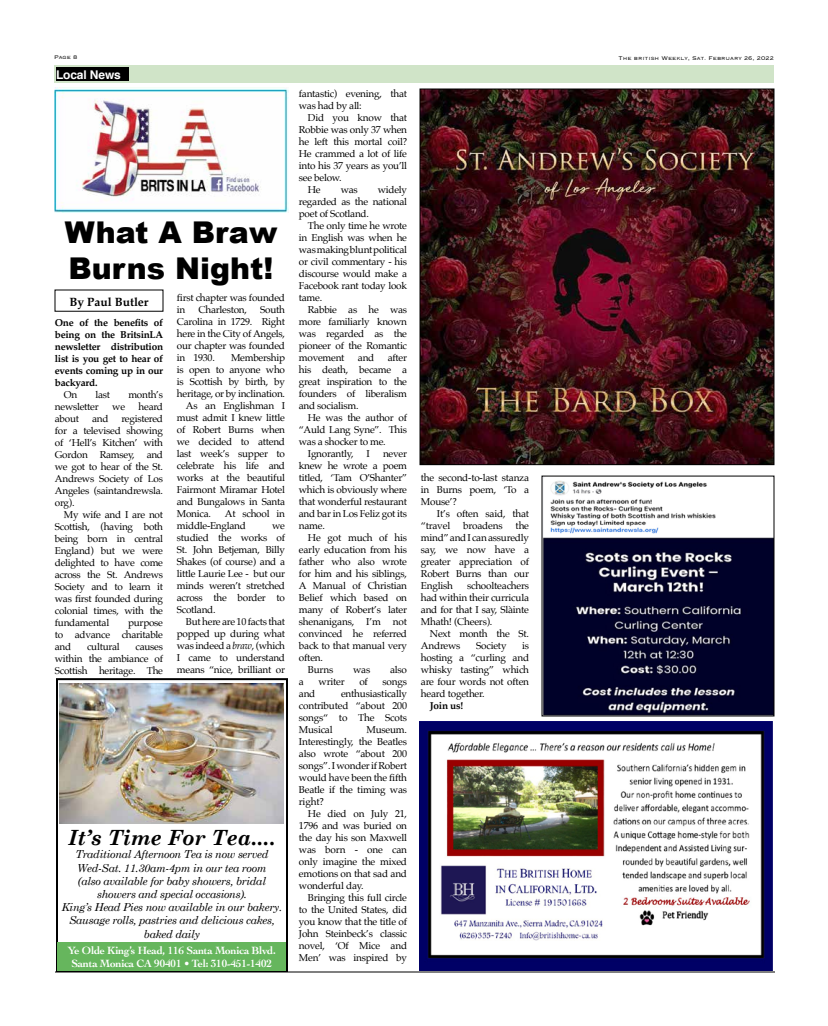
<style>
.page{position:relative;width:828px;height:1026px;background:#fff}
.page>*{position:absolute;margin:0;border:0;box-sizing:border-box;transform-origin:0 0}
.t1{font:900 30px/36px "Arial";color:#000}
.t2{font:italic 700 21px "Century Schoolbook";color:#000}
.t3{font:700 12px "Palatino";color:#000}
.t4{font:700 12px "Helvetica";letter-spacing:-.01em;color:#fff}
.t5{font:italic 11px/13.2px "Century Schoolbook";letter-spacing:-.025em;color:#000;text-align:center}
.t6{font:700 11px/13px "Cochin";letter-spacing:-.025em;color:#fff;text-align:center}
.t7{font:10px/12px "Palatino";letter-spacing:-.025em;color:#000;text-align:justify}
.t8{font:700 10px/12px "Palatino";letter-spacing:-.025em;color:#000;text-align:justify}
.t9{font:300 7px "Copperplate";color:#000}
.s1{font-style:italic}
</style>
<div class="page">
<hr style="left:55px;top:972px;width:720px;height:1px;background:#000">
<div style="left:54px;top:65px;width:720px;height:18px;background:#d0e4c8"></div>
<img style="left:54px;top:87px;width:234px;height:126px">
<img style="left:420px;top:721px;width:353px;height:250px">
<div style="left:56px;top:678px;width:232px;height:294px;border:2px solid #000"></div>
<img style="left:59px;top:683px;width:225px;height:140px">
<div style="left:58px;top:942px;width:228px;height:28px;background:#66b65d"></div>
<div style="left:56px;top:68px;width:73px;height:13px;background:#000"></div>
<img style="left:422px;top:90px;width:350px;height:373px">
<div style="left:420px;top:88px;width:354px;height:377px;border:1px solid #000"></div>
<img style="left:544px;top:480px;width:228px;height:234px">
<div style="left:542px;top:476px;width:232px;height:240px;border:1px solid #000"></div>
<p class="t9" style="left:54px;top:53px;width:25px">Page 8</p>
<p class="t9" style="left:619px;top:53px;width:157px">The british Weekly, Sat. February 26, 2022</p>
<p class="t4" style="left:56px;top:65px;width:66px">Local News</p>
<h1 class="t1" style="left:65px;top:213px;width:214px">What A Braw<br>Burns Night!</h1>
<p class="t7" style="left:177px;top:292px;width:110px">first chapter was founded in</p>
<p class="t3" style="left:69px;top:292px;width:81px">By Paul Butler</p>
<p class="t7" style="left:177px;top:304px;width:110px;text-indent:83px">South Carolina in 1729. Right here in the City of Angels, our chapter was founded in 1930.</p>
<p class="t7" style="left:199px;top:304px;width:50px">Charleston,</p>
<p class="t8" style="left:55px;top:316px;width:110px">One of the benefits of being on the BritsinLA newsletter distribution list is you get to hear of events coming up in our backyard.</p>
<p class="t7" style="left:64px;top:389px;width:15px">On</p>
<p class="t7" style="left:96px;top:389px;width:16px">last</p>
<p class="t7" style="left:128px;top:389px;width:36px">month’s</p>
<p class="t7" style="left:55px;top:401px;width:45px">newsletter</p>
<p class="t7" style="left:112px;top:401px;width:14px">we</p>
<p class="t7" style="left:139px;top:401px;width:26px">heard</p>
<p class="t7" style="left:55px;top:413px;width:26px">about</p>
<p class="t7" style="left:92px;top:413px;width:18px">and</p>
<p class="t7" style="left:231px;top:352px;width:56px">Membership</p>
<p class="t7" style="left:177px;top:364px;width:110px">is open to anyone who</p>
<p class="t7" style="left:177px;top:376px;width:110px">is Scottish by birth, by</p>
<p class="t7" style="left:177px;top:388px;width:110px">heritage, or by inclination.</p>
<p class="t7" style="left:186px;top:400px;width:101px">As an Englishman I</p>
<p class="t7" style="left:177px;top:412px;width:110px">must admit I knew little</p>
<p class="t7" style="left:177px;top:424px;width:110px">of Robert Burns when</p>
<p class="t7" style="left:177px;top:436px;width:110px">we decided to attend</p>
<p class="t7" style="left:177px;top:448px;width:110px">last week’s supper to</p>
<p class="t7" style="left:177px;top:460px;width:110px">celebrate his life and</p>
<p class="t7" style="left:177px;top:472px;width:110px">works at the beautiful</p>
<p class="t7" style="left:177px;top:484px;width:110px">Fairmont Miramar Hotel</p>
<p class="t7" style="left:177px;top:496px;width:110px">and Bungalows in Santa</p>
<p class="t7" style="left:177px;top:508px;width:36px">Monica.</p>
<p class="t7" style="left:55px;top:413px;width:110px;text-indent:66px">registered for a televised showing of ‘Hell’s Kitchen’ with Gordon Ramsey, and we got to hear of the St.<br>Andrews Society of Los Angeles (saintandrewsla. org).</p>
<p class="t7" style="left:55px;top:509px;width:110px;text-indent:9px">My wife and I are not Scottish, (having both being born in central England) but we were delighted to have come across the St. Andrews Society and to learn it was first founded during colonial times, with the fundamental</p>
<p class="t7" style="left:177px;top:508px;width:110px;text-indent:48px">At school in middle-England</p>
<p class="t7" style="left:177px;top:520px;width:110px;text-indent:95px">we studied the works of St. John Betjeman, Billy Shakes (of course) and a little Laurie Lee - but our minds weren’t stretched across the border to Scotland.</p>
<p class="t7" style="left:177px;top:616px;width:110px;text-indent:9px">But here are 10 facts that popped up during what was indeed a <span class="s1">braw</span>, (which I came to understand means “nice, brilliant or</p>
<p class="t7" style="left:55px;top:617px;width:110px;text-indent:73px">purpose to advance charitable and</p>
<p class="t7" style="left:87px;top:641px;width:34px">cultural</p>
<p class="t7" style="left:55px;top:641px;width:110px;text-indent:81px">causes within the ambiance of Scottish heritage. The</p>
<h2 class="t2" style="left:68px;top:825px;width:209px">It’s Time For Tea....</h2>
<p class="t5" style="left:62px;top:848px;width:222px">Traditional Afternoon Tea is now served Wed-Sat. 11.30am-4pm in our tea room<br>(also available for baby showers, bridal showers and special occasions).<br>King’s Head Pies now available in our bakery.<br>Sausage rolls, pastries and delicious cakes, baked daily</p>
<p class="t6" style="left:68px;top:943px;width:210px">Ye Olde King’s Head, 116 Santa Monica Blvd.<br>Santa Monica CA 90401 • Tel: 310-451-1402</p>
<p class="t7" style="left:299px;top:88px;width:110px">fantastic) evening, that was had by all:</p>
<p class="t7" style="left:308px;top:112px;width:101px">Did you know that</p>
<p class="t7" style="left:299px;top:124px;width:110px">Robbie was only 37 when</p>
<p class="t7" style="left:299px;top:136px;width:110px">he left this mortal coil?</p>
<p class="t7" style="left:299px;top:148px;width:110px">He crammed a lot of life</p>
<p class="t7" style="left:299px;top:160px;width:110px">into his 37 years as you’ll</p>
<p class="t7" style="left:299px;top:172px;width:44px">see below.</p>
<p class="t7" style="left:308px;top:184px;width:14px">He</p>
<p class="t7" style="left:341px;top:184px;width:19px">was</p>
<p class="t7" style="left:299px;top:184px;width:110px;text-indent:79px">widely regarded as the national poet of Scotland.</p>
<p class="t7" style="left:299px;top:220px;width:110px;text-indent:9px">The only time he wrote in English was when he was making blunt political or civil commentary - his discourse would make a Facebook rant today look tame.</p>
<p class="t7" style="left:299px;top:304px;width:110px;text-indent:9px">Rabbie as he was more familiarly known was regarded as the pioneer of the Romantic movement</p>
<p class="t7" style="left:299px;top:352px;width:110px;text-indent:89px">after his death, became a great inspiration to the founders of liberalism and socialism.</p>
<p class="t7" style="left:308px;top:412px;width:101px">He was the author of</p>
<p class="t7" style="left:299px;top:424px;width:110px">“Auld Lang Syne”. This</p>
<p class="t7" style="left:299px;top:436px;width:88px">was a shocker to me.</p>
<p class="t7" style="left:308px;top:448px;width:47px">Ignorantly,</p>
<p class="t7" style="left:367px;top:448px;width:5px">I</p>
<p class="t7" style="left:358px;top:352px;width:18px">and</p>
<p class="t7" style="left:299px;top:448px;width:110px;text-indent:84px">never knew he wrote a poem titled, ‘Tam O’Shanter” which is obviously where that wonderful restaurant and bar in Los Feliz got its name.</p>
<p class="t7" style="left:308px;top:532px;width:101px">He got much of his</p>
<p class="t7" style="left:299px;top:544px;width:110px">early education from his</p>
<p class="t7" style="left:299px;top:556px;width:110px">father who also wrote</p>
<p class="t7" style="left:299px;top:568px;width:110px">for him and his siblings,</p>
<p class="t7" style="left:299px;top:580px;width:110px">A Manual of Christian</p>
<p class="t7" style="left:299px;top:592px;width:110px">Belief which based on</p>
<p class="t7" style="left:299px;top:604px;width:110px">many of Robert’s later</p>
<p class="t7" style="left:299px;top:616px;width:110px">shenanigans, I’m not</p>
<p class="t7" style="left:299px;top:628px;width:110px">convinced he referred</p>
<p class="t7" style="left:299px;top:640px;width:110px">back to that manual very</p>
<p class="t7" style="left:299px;top:652px;width:26px">often.</p>
<p class="t7" style="left:308px;top:664px;width:27px">Burns</p>
<p class="t7" style="left:353px;top:664px;width:19px">was</p>
<p class="t7" style="left:390px;top:664px;width:19px">also</p>
<p class="t7" style="left:299px;top:676px;width:6px">a</p>
<p class="t7" style="left:319px;top:676px;width:28px">writer</p>
<p class="t7" style="left:359px;top:676px;width:10px">of</p>
<p class="t7" style="left:383px;top:676px;width:26px">songs</p>
<p class="t7" style="left:299px;top:688px;width:18px">and</p>
<p class="t7" style="left:299px;top:688px;width:110px;text-indent:42px">enthusiastically contributed “about 200 songs“ to The Scots Musical</p>
<p class="t7" style="left:299px;top:724px;width:110px;text-indent:68px">Museum.<br>Interestingly, the Beatles also wrote “about 200 songs”. I wonder if Robert would have been the fifth Beatle if the timing was right?</p>
<p class="t7" style="left:299px;top:808px;width:110px;text-indent:9px">He died on July 21, 1796 and was buried on the day his son Maxwell was born - one can only imagine the mixed emotions on that sad and wonderful day.</p>
<p class="t7" style="left:299px;top:892px;width:110px;text-indent:9px">Bringing this full circle to the United States, did you know that the title of John Steinbeck’s classic novel, ‘Of Mice and Men’ was inspired by</p>
<p class="t7" style="left:421px;top:472px;width:110px">the second-to-last stanza in Burns poem, ‘To a Mouse’?</p>
<p class="t7" style="left:421px;top:508px;width:110px;text-indent:16px">It’s often said, that “travel</p>
<p class="t7" style="left:421px;top:520px;width:110px;text-indent:95px">the mind” and I can assuredly say, we now have a greater appreciation of Robert Burns than our English</p>
<p class="t7" style="left:463px;top:520px;width:41px">broadens</p>
<p class="t7" style="left:421px;top:580px;width:110px;text-indent:46px">schoolteachers had within their curricula and for that I say, Slàinte Mhath! (Cheers).</p>
<p class="t7" style="left:421px;top:628px;width:110px;text-indent:9px">Next month the St.<br>Andrews</p>
<p class="t7" style="left:476px;top:640px;width:32px">Society</p>
<p class="t7" style="left:421px;top:640px;width:110px;text-indent:101px">is hosting a “curling and whisky tasting” which are four words not often heard together.</p>
<p class="t8" style="left:430px;top:699px;width:35px">Join us!</p>
</div>
